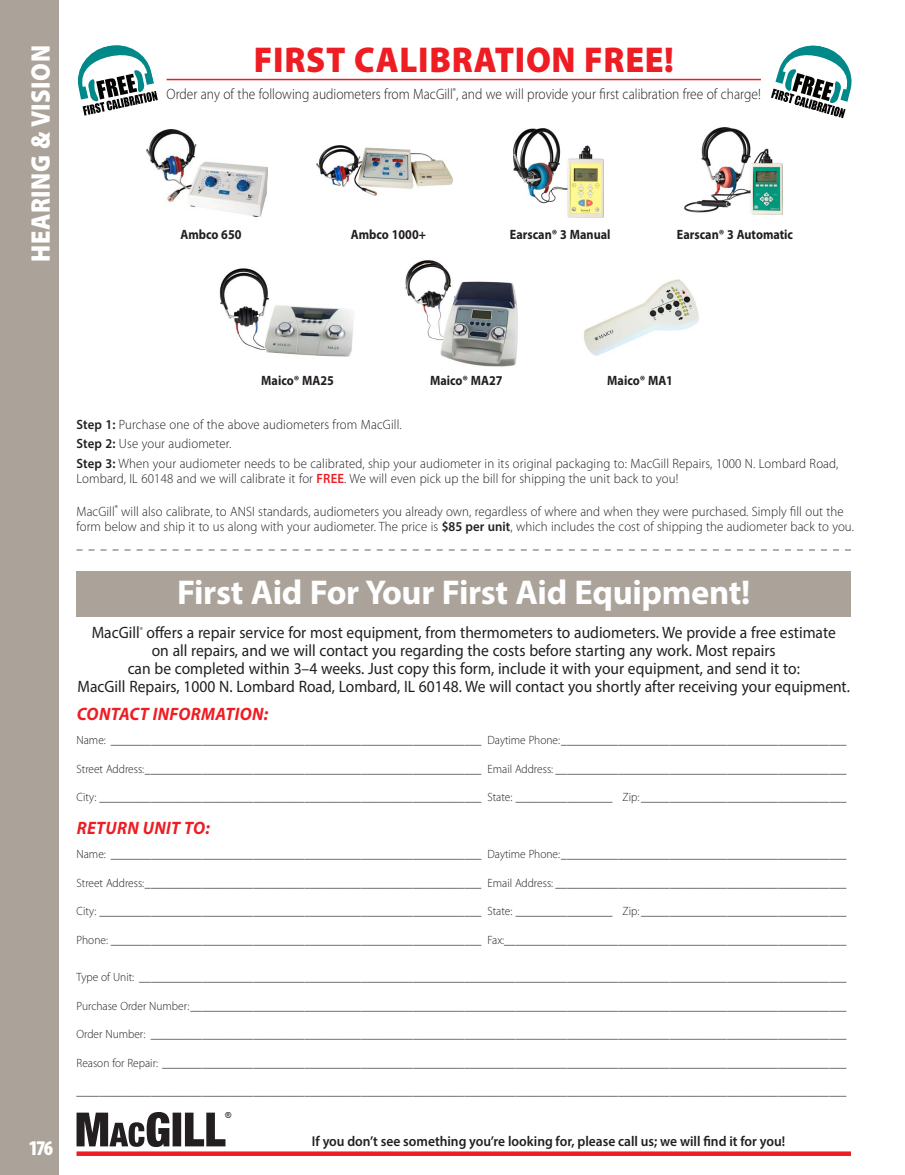
<style>
.page{position:relative;width:905px;height:1175px;background:#fff}
.page>*{position:absolute;margin:0;border:0;box-sizing:border-box;transform-origin:0 0}
.t1{font:900 36px "Myriad Pro";letter-spacing:.02em;color:#ee1d23;scale:.95 1}
.t2{font:700 34.5px "Myriad Pro";letter-spacing:-.01em;color:#fff}
.t3{font:900 27px "Myriad Pro";letter-spacing:.02em;color:#fff;scale:.9 1}
.t4{font:900 condensed 21px "Myriad Pro";color:#fff}
.t5{font:italic 700 18px "Myriad Pro";letter-spacing:.02em;color:#ee1d23;scale:.95 1}
.t6{font:16.5px/18px "Myriad Pro";color:#231f20;text-align:center;scale:.94 1}
.t7{font:300 15px "Myriad Pro";color:#231f20;scale:.9 1}
.t8{font:600 14.25px "Myriad Pro";color:#231f20;scale:.95 1}
.t9{font:300 13.5px/19.5px "Myriad Pro";letter-spacing:.005em;color:#231f20;scale:.95 1}
.t10{font:700 13.5px "Myriad Pro";color:#231f20;scale:.9 1}
.t11{font:300 12px "Myriad Pro";color:#231f20;scale:.95 1}
.t12{font:8.1px "Impact";color:#231f20}
.s1{font-weight:600}
.s2{font-weight:600;color:#ee1d23}
</style>
<div class="page">
<div style="left:0;top:0;width:58px;height:1174px;background:#aba39a"></div>
<svg style="left:76px;top:1151px;width:774px;height:4px;background:#ef363b"></svg>
<svg style="left:76px;top:1112px;width:149px;height:35px"></svg>
<img style="left:146px;top:129px;width:121px;height:87px">
<img style="left:316px;top:146px;width:136px;height:50px">
<img style="left:513px;top:129px;width:90px;height:88px">
<img style="left:684px;top:128px;width:98px;height:86px">
<div style="left:76px;top:571px;width:774px;height:45px;background:#aba39a"></div>
<svg style="left:76px;top:549px;width:774px;height:1px"></svg>
<svg style="left:78px;top:45px;width:80px;height:71px"></svg>
<svg style="left:771px;top:45px;width:81px;height:73px"></svg>
<hr style="left:166px;top:79px;width:594px;height:1px;background:#ee1d23">
<img style="left:584px;top:279px;width:115px;height:77px">
<img style="left:219px;top:268px;width:135px;height:89px">
<img style="left:405px;top:260px;width:113px;height:107px">
<h3 class="t3" style="left:25px;top:262px;width:242px;rotate:-90deg">HEARING &amp; VISION</h3>
<h1 class="t1" style="left:254px;top:39px;width:443px">FIRST CALIBRATION FREE!</h1>
<p class="t7" style="left:167px;top:86px;width:661px">Order any of the following audiometers from MacGill<sup>®</sup>, and we will provide your first calibration free of charge!</p>
<p class="t10" style="left:180px;top:226px;width:69px">Ambco 650</p>
<p class="t10" style="left:351px;top:226px;width:85px">Ambco 1000+</p>
<p class="t10" style="left:510px;top:226px;width:113px">Earscan® 3 Manual</p>
<p class="t10" style="left:677px;top:226px;width:131px">Earscan® 3 Automatic</p>
<p class="t10" style="left:261px;top:371px;width:82px">Maico® MA25</p>
<p class="t10" style="left:430px;top:371px;width:83px">Maico® MA27</p>
<p class="t10" style="left:607px;top:371px;width:75px">Maico® MA1</p>
<p class="t9" style="left:76px;top:415px;width:803px"><span class="s1">Step 1:</span> Purchase one of the above audiometers from MacGill.<br><span class="s1">Step 2:</span> Use your audiometer.<br><span class="s1">Step 3:</span> When your audiometer needs to be calibrated, ship your audiometer in its original packaging to: MacGill Repairs, 1000 N. Lombard Road,</p>
<p class="t9" style="left:76px;top:469px;width:635px">Lombard, IL 60148 and we will calibrate it for <span class="s2">FREE</span>. We will even pick up the bill for shipping the unit back to you!</p>
<p class="t9" style="left:76px;top:504px;width:819px;line-height:15px">MacGill<sup>®</sup> will also calibrate, to ANSI standards, audiometers you already own, regardless of where and when they were purchased. Simply fill out the form below and ship it to us along with your audiometer. The price is <span class="s1">$85 per unit</span>, which includes the cost of shipping the audiometer back to you.</p>
<h2 class="t2" style="left:177px;top:569px;width:575px">First Aid For Your First Aid Equipment!</h2>
<p class="t6" style="left:78px;top:623px;width:823px">MacGill<sup>®</sup> offers a repair service for most equipment, from thermometers to audiometers. We provide a free estimate<br>on all repairs, and we will contact you regarding the costs before starting any work. Most repairs<br>can be completed within 3–4 weeks. Just copy this form, include it with your equipment, and send it to:<br>MacGill Repairs, 1000 N. Lombard Road, Lombard, IL 60148. We will contact you shortly after receiving your equipment.</p>
<h3 class="t5" style="left:77px;top:702px;width:203px">CONTACT INFORMATION:</h3>
<p class="t11" style="left:76px;top:733px;width:811px">Name: _________________________________________________________________ Daytime Phone:__________________________________________________</p>
<p class="t11" style="left:76px;top:762px;width:812px">Street Address:___________________________________________________________ Email Address: ___________________________________________________</p>
<p class="t11" style="left:76px;top:790px;width:812px">City: ___________________________________________________________________ State: _________________ Zip: ____________________________________</p>
<h3 class="t5" style="left:77px;top:816px;width:142px">RETURN UNIT TO:</h3>
<p class="t11" style="left:76px;top:847px;width:811px">Name: _________________________________________________________________ Daytime Phone:__________________________________________________</p>
<p class="t11" style="left:76px;top:876px;width:812px">Street Address:___________________________________________________________ Email Address: ___________________________________________________</p>
<p class="t11" style="left:76px;top:904px;width:812px">City: ___________________________________________________________________ State: _________________ Zip: ____________________________________</p>
<p class="t11" style="left:76px;top:933px;width:812px">Phone: _________________________________________________________________ Fax:____________________________________________________________</p>
<p class="t11" style="left:76px;top:970px;width:812px">Type of Unit: ____________________________________________________________________________________________________________________________</p>
<p class="t11" style="left:76px;top:999px;width:811px">Purchase Order Number:___________________________________________________________________________________________________________________</p>
<p class="t11" style="left:76px;top:1027px;width:812px">Order Number: __________________________________________________________________________________________________________________________</p>
<p class="t11" style="left:76px;top:1056px;width:811px">Reason for Repair: ________________________________________________________________________________________________________________________</p>
<p class="t11" style="left:76px;top:1084px;width:811px">_______________________________________________________________________________________________________________________________________</p>
<p class="t12" style="left:225px;top:1110px;width:8px">®</p>
<p class="t8" style="left:312px;top:1132px;width:499px">If you don’t see something you’re looking for, please call us; we will find it for you!</p>
<h3 class="t4" style="left:29px;top:1136px;width:26px">176</h3>
<p class="t8" style="left:282px;top:1132px;width:372px">Call us at 1-800-323-2841, fax us at 1-800-727-3433, or e-m i</p>
<p class="t8" style="left:656px;top:1132px;width:147px">at macg ll@macgill.com</p>
</div>
